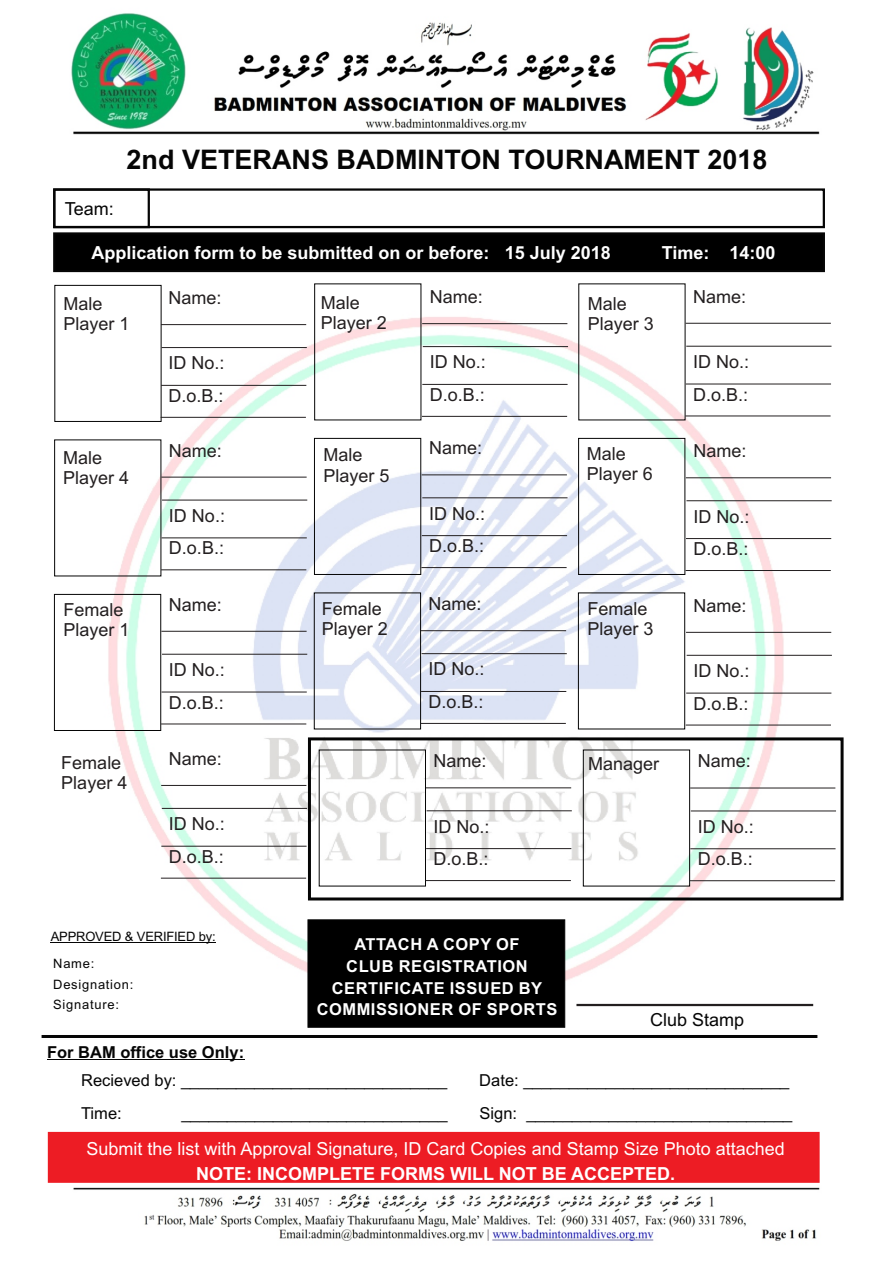
<style>
.page{position:relative;width:893px;height:1263px;background:#fff}
.page>*{position:absolute;margin:0;border:0;box-sizing:border-box;transform-origin:0 0}
.t1{font:700 27px "Arial";color:#050505}
.t2{font:18px/32.7px "Arial";color:#231f20}
.t3{font:700 18px "Arial";color:#fff}
.t4{font:18px "Arial";color:#fff}
.t5{font:18px "Arial";color:#050505}
.t6{font:16.5px "Arial";color:#050505}
.t7{font:700 16.5px/21.6px "Arial";letter-spacing:.03em;color:#fff;text-align:center}
.t8{font:700 16.5px "Arial";color:#050505}
.t9{font:12.9px/27.9px "Arial";letter-spacing:-.015em;color:#050505}
.t10{font:12.9px/20.4px "Arial";letter-spacing:.055em;color:#050505}
</style>
<div class="page">
<img style="left:41px;top:13px;width:803px;height:1228px">
<div style="left:54px;top:285px;width:107px;height:137px;border:1px solid #050505"></div>
<div style="left:54px;top:594px;width:107px;height:137px;border:1px solid #050505"></div>
<div style="left:307px;top:919px;width:258px;height:109px;background:#000"></div>
<div style="left:314px;top:438px;width:107px;height:137px;border:1px solid #050505"></div>
<div style="left:314px;top:592px;width:107px;height:137px;border:1px solid #050505"></div>
<div style="left:578px;top:438px;width:107px;height:137px;border:1px solid #050505"></div>
<div style="left:578px;top:592px;width:107px;height:137px;border:1px solid #050505"></div>
<div style="left:583px;top:750px;width:107px;height:136px;border:1px solid #050505"></div>
<div style="left:53px;top:188px;width:772px;height:40px;border:2px solid #050505"></div>
<svg style="left:52px;top:231px;width:774px;height:42px;background:#0e0e0e"></svg>
<div style="left:47px;top:1131px;width:774px;height:53px;background:#ed1c24"></div>
<div style="left:53px;top:188px;width:97px;height:40px;border:2px solid #050505"></div>
<hr style="left:51px;top:942px;width:165px;height:1px;background:#050505">
<hr style="left:42px;top:1035px;width:775px;height:3px;background:#050505">
<hr style="left:47px;top:1059px;width:197px;height:1px;background:#050505">
<hr style="left:161px;top:324px;width:145px;height:1px;background:#231f20">
<hr style="left:422px;top:323px;width:145px;height:1px;background:#231f20">
<hr style="left:686px;top:323px;width:145px;height:1px;background:#231f20">
<hr style="left:686px;top:477px;width:145px;height:1px;background:#231f20">
<hr style="left:686px;top:632px;width:145px;height:1px;background:#231f20">
<hr style="left:690px;top:788px;width:145px;height:1px;background:#231f20">
<hr style="left:426px;top:787px;width:145px;height:1px;background:#231f20">
<hr style="left:161px;top:785px;width:145px;height:1px;background:#231f20">
<hr style="left:161px;top:631px;width:146px;height:1px;background:#231f20">
<hr style="left:421px;top:630px;width:145px;height:1px;background:#231f20">
<hr style="left:422px;top:474px;width:145px;height:1px;background:#231f20">
<hr style="left:161px;top:477px;width:146px;height:1px;background:#231f20">
<hr style="left:162px;top:347px;width:145px;height:1px;background:#231f20">
<hr style="left:423px;top:346px;width:145px;height:1px;background:#231f20">
<hr style="left:686px;top:346px;width:145px;height:1px;background:#231f20">
<hr style="left:686px;top:500px;width:146px;height:1px;background:#231f20">
<hr style="left:687px;top:655px;width:145px;height:1px;background:#231f20">
<hr style="left:691px;top:810px;width:145px;height:1px;background:#231f20">
<hr style="left:427px;top:810px;width:145px;height:1px;background:#231f20">
<hr style="left:162px;top:808px;width:145px;height:1px;background:#231f20">
<hr style="left:162px;top:654px;width:145px;height:1px;background:#231f20">
<hr style="left:422px;top:653px;width:145px;height:1px;background:#231f20">
<hr style="left:422px;top:497px;width:145px;height:1px;background:#231f20">
<hr style="left:162px;top:500px;width:145px;height:1px;background:#231f20">
<hr style="left:161px;top:385px;width:145px;height:1px;background:#231f20">
<hr style="left:422px;top:384px;width:146px;height:1px;background:#231f20">
<hr style="left:686px;top:384px;width:145px;height:1px;background:#231f20">
<hr style="left:686px;top:538px;width:145px;height:1px;background:#231f20">
<hr style="left:686px;top:693px;width:145px;height:1px;background:#231f20">
<hr style="left:690px;top:848px;width:145px;height:1px;background:#231f20">
<hr style="left:426px;top:848px;width:145px;height:1px;background:#231f20">
<hr style="left:161px;top:846px;width:146px;height:1px;background:#231f20">
<hr style="left:162px;top:692px;width:145px;height:1px;background:#231f20">
<hr style="left:421px;top:691px;width:145px;height:1px;background:#231f20">
<hr style="left:422px;top:535px;width:145px;height:1px;background:#231f20">
<hr style="left:162px;top:537px;width:145px;height:1px;background:#231f20">
<hr style="left:161px;top:417px;width:145px;height:1px;background:#231f20">
<hr style="left:422px;top:416px;width:145px;height:1px;background:#231f20">
<hr style="left:685px;top:416px;width:146px;height:1px;background:#231f20">
<hr style="left:685px;top:570px;width:146px;height:1px;background:#231f20">
<hr style="left:686px;top:725px;width:145px;height:1px;background:#231f20">
<hr style="left:690px;top:880px;width:145px;height:1px;background:#231f20">
<hr style="left:426px;top:880px;width:145px;height:1px;background:#231f20">
<hr style="left:161px;top:878px;width:145px;height:1px;background:#231f20">
<hr style="left:161px;top:724px;width:145px;height:1px;background:#231f20">
<hr style="left:421px;top:723px;width:145px;height:1px;background:#231f20">
<hr style="left:421px;top:567px;width:146px;height:1px;background:#231f20">
<hr style="left:161px;top:569px;width:145px;height:1px;background:#231f20">
<div style="left:70px;top:135px;width:754px;height:49px;background:#fff"></div>
<div style="left:308px;top:737px;width:536px;height:163px;border:3px solid #050505"></div>
<hr style="left:576px;top:1004px;width:237px;height:2px;background:#231f20">
<h1 class="t1" style="left:127px;top:149px;width:643px">2nd VETERANS BADMINTON TOURNAMENT 2018</h1>
<p class="t5" style="left:65px;top:202px;width:51px">Team:</p>
<p class="t3" style="left:92px;top:245px;width:521px">Application form to be submitted on or before: 15 July 2018</p>
<p class="t3" style="left:662px;top:245px;width:115px">Time: 14:00</p>
<p class="t2" style="left:430px;top:282px;width:55px">Name:</p>
<p class="t2" style="left:169px;top:283px;width:55px">Name:</p>
<p class="t2" style="left:63px;top:295px;width:68px;line-height:20.1px">Male<br>Player 1</p>
<p class="t2" style="left:321px;top:295px;width:68px;line-height:20.1px">Male<br>Player 2</p>
<p class="t2" style="left:588px;top:295px;width:68px;line-height:20.1px">Male<br>Player 3</p>
<p class="t2" style="left:693px;top:282px;width:55px">Name:</p>
<p class="t2" style="left:169px;top:348px;width:58px">ID No.:<br>D.o.B.:</p>
<p class="t2" style="left:430px;top:347px;width:58px">ID No.:<br>D.o.B.:</p>
<p class="t2" style="left:693px;top:347px;width:58px">ID No.:<br>D.o.B.:</p>
<p class="t2" style="left:429px;top:433px;width:55px">Name:</p>
<p class="t2" style="left:169px;top:435px;width:55px">Name:</p>
<p class="t2" style="left:63px;top:449px;width:68px;line-height:20.1px">Male<br>Player 4</p>
<p class="t2" style="left:324px;top:447px;width:68px;line-height:20.1px">Male<br>Player 5</p>
<p class="t2" style="left:587px;top:445px;width:68px;line-height:20.1px">Male<br>Player 6</p>
<p class="t2" style="left:169px;top:501px;width:58px">ID No.:<br>D.o.B.:</p>
<p class="t2" style="left:429px;top:499px;width:58px">ID No.:<br>D.o.B.:</p>
<p class="t2" style="left:693px;top:436px;width:55px">Name:</p>
<p class="t2" style="left:693px;top:501px;width:58px">ID No.:<br>D.o.B.:</p>
<p class="t2" style="left:428px;top:589px;width:55px">Name:</p>
<p class="t2" style="left:169px;top:590px;width:55px">Name:</p>
<p class="t2" style="left:63px;top:601px;width:68px;line-height:20.1px">Female<br>Player 1</p>
<p class="t2" style="left:322px;top:601px;width:68px;line-height:20.1px">Female<br>Player 2</p>
<p class="t2" style="left:587px;top:601px;width:68px;line-height:20.1px">Female<br>Player 3</p>
<p class="t2" style="left:694px;top:591px;width:55px">Name:</p>
<p class="t2" style="left:169px;top:655px;width:58px">ID No.:<br>D.o.B.:</p>
<p class="t2" style="left:428px;top:654px;width:58px">ID No.:<br>D.o.B.:</p>
<p class="t2" style="left:694px;top:656px;width:58px">ID No.:<br>D.o.B.:</p>
<p class="t2" style="left:61px;top:754px;width:68px;line-height:20.1px">Female<br>Player 4</p>
<p class="t2" style="left:169px;top:744px;width:55px">Name:</p>
<p class="t2" style="left:169px;top:809px;width:58px">ID No.:<br>D.o.B.:</p>
<p class="t2" style="left:434px;top:746px;width:55px">Name:</p>
<p class="t2" style="left:434px;top:811px;width:58px">ID No.:<br>D.o.B.:</p>
<p class="t2" style="left:588px;top:749px;width:73px">Manager</p>
<p class="t2" style="left:698px;top:746px;width:55px">Name:</p>
<p class="t2" style="left:698px;top:812px;width:58px">ID No.:<br>D.o.B.:</p>
<p class="t9" style="left:51px;top:923px;width:167px">APPROVED &amp; VERIFIED by:<br>Name:</p>
<p class="t10" style="left:53px;top:975px;width:82px">Designation:<br>Signature:</p>
<p class="t8" style="left:47px;top:1045px;width:199px">For BAM office use Only:</p>
<p class="t6" style="left:81px;top:1074px;width:368px">Recieved by: _____________________________</p>
<p class="t6" style="left:479px;top:1074px;width:312px">Date: _____________________________</p>
<p class="t6" style="left:81px;top:1107px;width:42px">Time:</p>
<p class="t6" style="left:181px;top:1107px;width:268px">_____________________________</p>
<p class="t7" style="left:317px;top:935px;width:242px">ATTACH A COPY OF<br>CLUB REGISTRATION<br>CERTIFICATE ISSUED BY<br>COMMISSIONER OF SPORTS</p>
<p class="t5" style="left:650px;top:1013px;width:96px">Club Stamp</p>
<p class="t6" style="left:480px;top:1107px;width:314px">Sign: _____________________________</p>
<p class="t4" style="left:86px;top:1141px;width:700px">Submit the list with Approval Signature, ID Card Copies and Stamp Size Photo attached</p>
<p class="t3" style="left:196px;top:1166px;width:480px">NOTE: INCOMPLETE FORMS WILL NOT BE ACCEPTED.</p>
</div>
